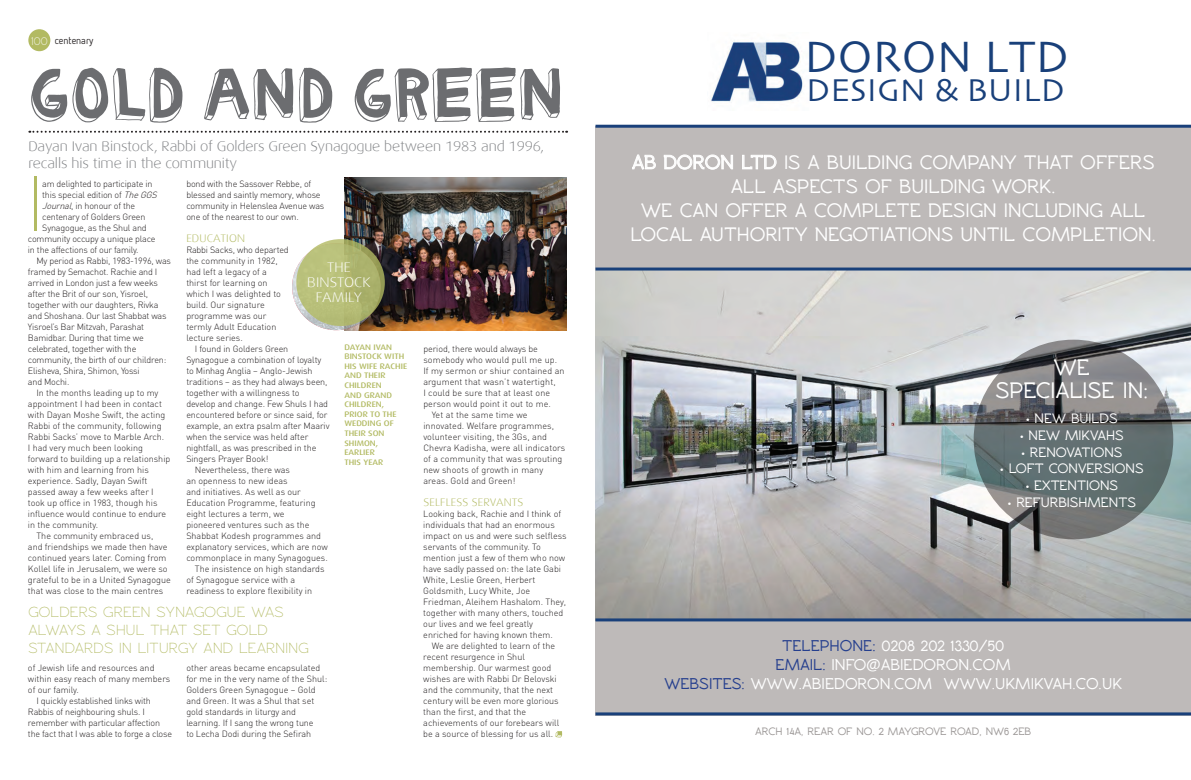
<style>
.page{position:relative;width:1191px;height:780px;background:#fff}
.page>*{position:absolute;margin:0;border:0;box-sizing:border-box;transform-origin:0 0}
.t1{font:82px "Denne Matryoshka";letter-spacing:-.02em;color:#6c6d70}
.t2{font:80.3px "Rawengulk";color:#b2ba62}
.t3{font:46px "Skia";color:#19407a}
.t4{font:33.1px "Skia";color:#19407a}
.t5{font:700 23px/23.6px "Rawengulk";color:#fff;text-align:center}
.t6{font:700 20px/24px "Rawengulk";color:#fff;text-align:center}
.t7{font:700 16px "Rawengulk";color:#fff}
.t8{font:15px/18px "Rawengulk";letter-spacing:.02em;color:#b2ba62}
.t9{font:300 14px/16.8px "Dax Wide";letter-spacing:-.01em;color:#808285}
.t10{font:700 14px "Rawengulk";color:#fff}
.t11{font:300 14px/15px "Dax Wide";letter-spacing:.015em;color:#fff;text-align:center}
.t12{font:12px "Rawengulk";color:#fff}
.t13{font:700 11px "Rawengulk";color:#9b9796}
.t14{font:300 11px "Dax Wide";letter-spacing:.015em;color:#b2ba62}
.t15{font:10px "Netto OT";color:#231f20}
.t16{font:300 9px/11px "DIN";color:#231f20}
.t17{font:300 9px/11px "DIN";letter-spacing:-.02em;color:#231f20}
.t18{font:500 8px/9.6px "Dax Wide";letter-spacing:.005em;color:#b2ba62}
.s1{font-style:italic}
.s2{color:#253f8e}
</style>
<div class="page">
<svg style="left:29px;top:131px;width:538px;height:2px"></svg>
<svg style="left:555px;top:731px;width:7px;height:6px"></svg>
<img style="left:345px;top:178px;width:221px;height:152px">
<img style="left:292px;top:243px;width:88px;height:87px">
<svg style="left:296px;top:239px;width:89px;height:87px;background:#b2b974"></svg>
<div style="left:28px;top:29px;width:22px;height:22px;background:#b2ba62;border-radius:50%"></div>
<img style="left:595px;top:270px;width:596px;height:348px">
<div style="left:595px;top:127px;width:596px;height:142px;background:#bebab9"></div>
<div style="left:595px;top:621px;width:596px;height:94px;background:#bebab9"></div>
<img style="left:711px;top:40px;width:92px;height:62px">
<svg style="left:973px;top:339px;width:200px;height:200px;background:#6a7072"></svg>
<svg style="left:632px;top:154px;width:24px;height:16px"></svg>
<svg style="left:663px;top:154px;width:70px;height:16px"></svg>
<svg style="left:742px;top:154px;width:35px;height:16px"></svg>
<hr style="left:595px;top:125px;width:596px;height:3px;background:#19407a">
<hr style="left:595px;top:267px;width:596px;height:3px;background:#19407a">
<hr style="left:595px;top:618px;width:596px;height:3px;background:#19407a">
<hr style="left:595px;top:712px;width:596px;height:3px;background:#19407a">
<p class="t12" style="left:31px;top:34px;width:18px">100</p>
<p class="t15" style="left:55px;top:34px;width:40px">centenary</p>
<p class="t3" style="left:804px;top:30px;width:266px">DORON LTD</p>
<p class="t4" style="left:806px;top:70px;width:260px">DESIGN &amp; BUILD</p>
<p class="t1" style="left:28px;top:54px;width:537px">GOLD AND GREEN</p>
<p class="t9" style="left:28px;top:138px;width:517px">Dayan Ivan Binstock, Rabbi of Golders Green Synagogue between 1983 and 1996, recalls his time in the community</p>
<p class="t2" style="left:28px;top:159px;width:16px">I</p>
<p class="t17" style="left:42px;top:178px;width:112px">am delighted to participate in</p>
<p class="t17" style="left:42px;top:189px;width:119px">this special edition of <span class="s1">TheGGS</span></p>
<p class="t17" style="left:42px;top:200px;width:95px"><span class="s1">Journal</span>, in honour of the</p>
<p class="t17" style="left:42px;top:211px;width:105px">centenary of Golders Green</p>
<p class="t17" style="left:42px;top:222px;width:106px">Synagogue, as the Shul and</p>
<p class="t17" style="left:28px;top:233px;width:129px">community occupy a unique place</p>
<p class="t17" style="left:28px;top:244px;width:112px">in the affections of our family.</p>
<p class="t17" style="left:28px;top:255px;width:145px;text-indent:9px">My period as Rabbi, 1983-1996, was framed by Semachot. Rachie and I arrived in London just a few weeks after the Brit of our son, Yisroel, together with our daughters, Rivka and Shoshana. Our last Shabbat was<br>Yisroel’s Bar Mitzvah, Parashat<br>Bamidbar. During that time we celebrated, together with the community, the birth of our children:<br>Elisheva, Shira, Shimon, Yossi<br>and Mochi.</p>
<p class="t16" style="left:28px;top:387px;width:144px;text-indent:9px">In the months leading up to my appointment I had been in contact with Dayan Moshe Swift, the acting<br>Rabbi of the community, following<br>Rabbi Sacks’ move to Marble Arch.<br>I had very much been looking forward to building up a relationship with him and learning from his experience. Sadly, Dayan Swift passed away a few weeks after I took up office in 1983, though his influence would continue to endure in the community.</p>
<p class="t16" style="left:28px;top:530px;width:144px;text-indent:8px">The community embraced us,<br>and friendships we made then have continued years later. Coming from Kollel life in Jerusalem, we were so grateful to be in a United Synagogue that was close to the main centres</p>
<p class="t17" style="left:186px;top:178px;width:139px">bond with the Sassover Rebbe, of blessed and saintly memory, whose community in Helenslea Avenue was one of the nearest to our own.</p>
<p class="t14" style="left:186px;top:232px;width:60px">EDUCATION</p>
<p class="t16" style="left:186px;top:244px;width:104px">Rabbi Sacks, who departed the community in 1982, had left a legacy of a thirst for learning on which I was delighted to build. Our signature programme was our termly Adult Education lecture series.</p>
<p class="t16" style="left:186px;top:343px;width:145px;text-indent:9px">I found in Golders Green<br>Synagogue a combination of loyalty to Minhag Anglia – Anglo-Jewish traditions – as they had always been, together with a willingness to develop and change. Few Shuls I had encountered before or since said, for example, an extra psalm after Maariv when the service was held after nightfall, as was prescribed in the<br>Singers Prayer Book!</p>
<p class="t16" style="left:186px;top:464px;width:143px;text-indent:9px">Nevertheless, there was<br>an openness to new ideas<br>and initiatives. As well as our<br>Education Programme, featuring eight lectures a term, we<br>pioneered ventures such as the<br>Shabbat Kodesh programmes and explanatory services, which are now commonplace in many Synagogues.</p>
<p class="t16" style="left:186px;top:563px;width:140px;text-indent:9px">The insistence on high standards of Synagogue service with a readiness to explore flexibility in</p>
<p class="t11" style="left:307px;top:259px;width:65px">THE<br>BINSTOCK<br>FAMILY</p>
<p class="t18" style="left:344px;top:342px;width:64px">DAYAN IVAN<br>BINSTOCK WITH<br>HIS WIFE RACHIE<br>AND THEIR<br>CHILDREN<br>AND GRAND<br>CHILDREN,<br>PRIOR TO THE<br>WEDDING OF<br>THEIR SON<br>SHIMON,<br>EARLIER<br>THIS YEAR</p>
<p class="t8" style="left:28px;top:603px;width:282px">GOLDERS GREEN SYNAGOGUE WAS<br>ALWAYS A SHUL THAT SET GOLD<br>STANDARDS IN LITURGY AND LEARNING</p>
<p class="t16" style="left:28px;top:662px;width:144px">of Jewish life and resources and within easy reach of many members of our family.</p>
<p class="t17" style="left:28px;top:695px;width:146px;text-indent:9px">I quickly established links with Rabbis of neighbouring shuls. I remember with particular affection the fact that I was able to forge a close</p>
<p class="t16" style="left:186px;top:662px;width:142px">other areas became encapsulated for me in the very name of the Shul:<br>Golders Green Synagogue – Gold and Green. It was a Shul that set gold standards in liturgy and learning. If I sang the wrong tune<br>to Lecha Dodi during the Sefirah</p>
<p class="t16" style="left:423px;top:343px;width:143px">period, there would always be somebody who would pull me up.<br>If my sermon or shiur contained an argument that wasn’t watertight,<br>I could be sure that at least one person would point it out to me.</p>
<p class="t16" style="left:423px;top:409px;width:143px;text-indent:9px">Yet at the same time we innovated. Welfare programmes, volunteer visiting, the 3Gs, and<br>Chevra Kadisha, were all indicators of a community that was sprouting new shoots of growth in many areas. Gold and Green!</p>
<p class="t14" style="left:423px;top:496px;width:102px">SELFLESS SERVANTS</p>
<p class="t16" style="left:423px;top:508px;width:145px">Looking back, Rachie and I think of individuals that had an enormous impact on us and were such selfless servants of the community. To mention just a few of them who now have sadly passed on: the late Gabi<br>White, Leslie Green, Herbert<br>Goldsmith, Lucy White, Joe<br>Friedman, Aleihem Hashalom. They, together with many others, touched our lives and we feel greatly enriched for having known them.</p>
<p class="t16" style="left:423px;top:640px;width:138px;text-indent:9px">We are delighted to learn of the recent resurgence in Shul membership. Our warmest good wishes are with Rabbi Dr Belovski and the community, that the next century will be even more glorious than the first, and that the achievements of our forebears will be a source of blessing for us all.</p>
<p class="t6" style="left:630px;top:150px;width:527px">AB DORON LTD IS A BUILDING COMPANY THAT OFFERS ALL ASPECTS OF BUILDING WORK.<br>WE CAN OFFER A COMPLETE DESIGN INCLUDING ALL LOCAL AUTHORITY NEGOTIATIONS UNTIL COMPLETION.</p>
<p class="t5" style="left:995px;top:355px;width:154px">WE<br>SPECIALISE IN:</p>
<p class="t10" style="left:1026px;top:410px;width:93px">• NEW BUILDS</p>
<p class="t10" style="left:1020px;top:427px;width:105px">• NEW MIKVAHS</p>
<p class="t10" style="left:1021px;top:444px;width:102px">• RENOVATIONS</p>
<p class="t10" style="left:1000px;top:461px;width:145px">• LOFT CONVERSIONS</p>
<p class="t10" style="left:1025px;top:477px;width:94px">• EXTENTIONS</p>
<p class="t10" style="left:1008px;top:494px;width:129px">• REFURBISHMENTS</p>
<p class="t7" style="left:782px;top:636px;width:224px"><span class="s2">TELEPHONE:</span> 0208 202 1330/50</p>
<p class="t7" style="left:775px;top:655px;width:237px"><span class="s2">EMAIL:</span> INFO@ABIEDORON.COM</p>
<p class="t7" style="left:664px;top:675px;width:459px"><span class="s2">WEBSITES:</span> WWW.ABIEDORON.COM WWW.UKMIKVAH.CO.UK</p>
<p class="t13" style="left:755px;top:725px;width:278px">ARCH 14A, REAR OF NO. 2 MAYGROVE ROAD, NW6 2EB</p>
</div>
